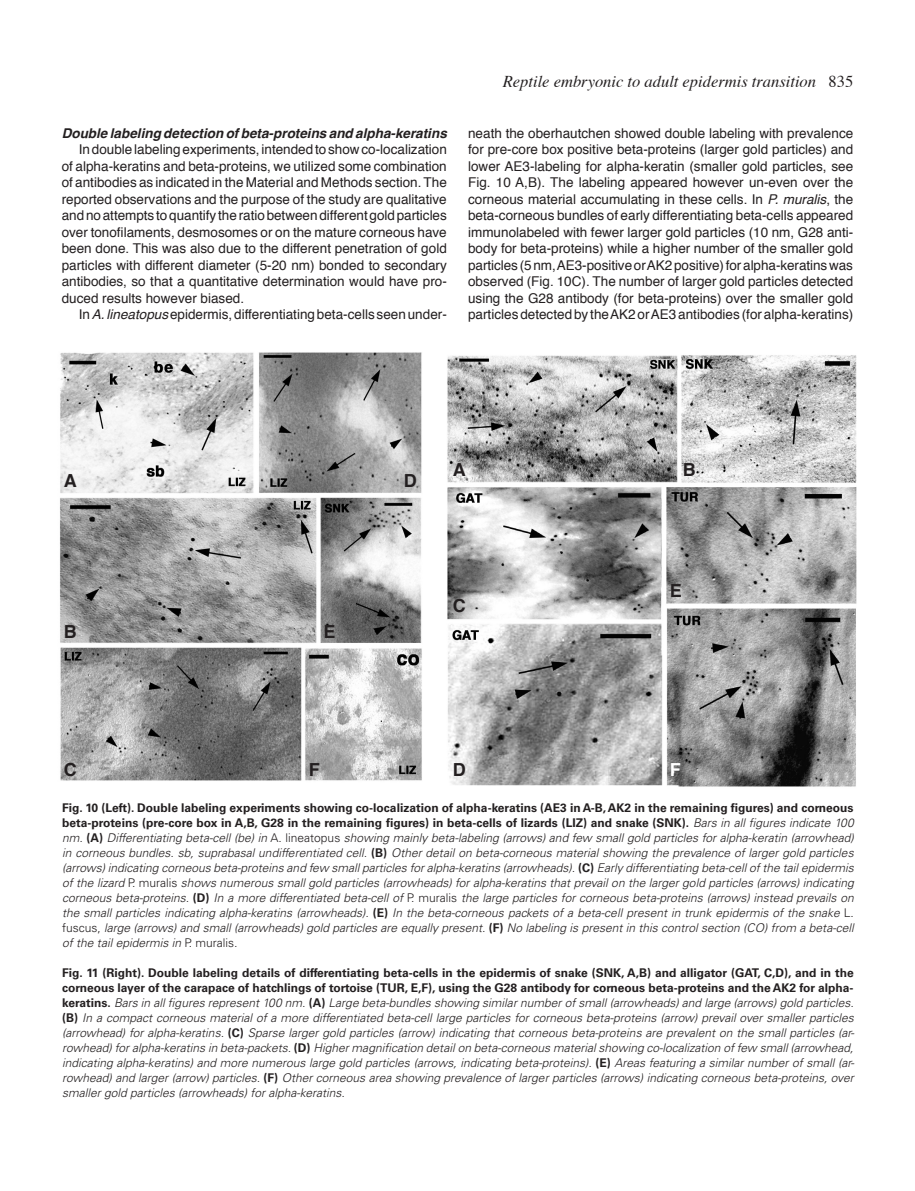
<style>
.page{position:relative;width:915px;height:1191px;background:#fff}
.page>*{position:absolute;margin:0;border:0;box-sizing:border-box;transform-origin:0 0}
._0-PictureA_B_C{font:700 18px "Helvetica";color:#231f20}
._0-PictureA_B_C-2{font:700 18px "Helvetica";color:#fff}
.t1{font:italic 16.5px "Times";color:#231f20}
._0-Texto{font:13.5px/16.5px "Helvetica";color:#231f20;text-align:justify}
._0-TitleSmall-2{font:italic 700 13.5px "Helvetica";color:#231f20}
._0-PictureLegendText{font:italic 300 12px/15px "Univers LT Std";color:#231f20;text-align:justify}
.s1{font-style:italic}
.s2{font-style:normal}
.s3{font-weight:700;font-style:normal}
</style>
<div class="page">
<img style="left:60px;top:352px;width:362px;height:429px">
<img style="left:447px;top:355px;width:410px;height:432px">
<p class="_0-TitleSmall-2" style="left:62px;top:122px;width:386px">Double labeling detection of beta-proteins and alpha-keratins</p>
<p class="_0-Texto" style="left:62px;top:142px;width:386px;text-indent:17px">In double labeling experiments, intended to show co-localization of alpha-keratins and beta-proteins, we utilized some combination of antibodies as indicated in the Material and Methods section. The reported observations and the purpose of the study are qualitative and no attempts to quantify the ratio between different gold particles over tonofilaments, desmosomes or on the mature corneous have been done. This was also due to the different penetration of gold particles with different diameter (5-20 nm) bonded to secondary antibodies, so that a quantitative determination would have pro&shy;duced results however biased.</p>
<p class="_0-Texto" style="left:79px;top:307px;width:369px">In <span class="s1">A. lineatopus</span> epidermis, differentiating beta-cells seen under-</p>
<h2 class="t1" style="left:502px;top:67px;width:352px">Reptile embryonic to adult epidermis transition <span class="s2">835</span></h2>
<p class="_0-Texto" style="left:468px;top:125px;width:386px">neath the oberhautchen showed double labeling with prevalence for pre-core box positive beta-proteins (larger gold particles) and lower AE3-labeling for alpha-keratin (smaller gold particles, see Fig. 10 A,B). The labeling appeared however un-even over the corneous material accumulating in these cells. In <span class="s1">P. muralis</span>, the beta-corneous bundles of early differentiating beta-cells appeared immunolabeled with fewer larger gold particles (10 nm, G28 anti&shy;body for beta-proteins) while a higher number of the smaller gold particles (5 nm, AE3-positive or AK2 positive) for alpha-keratins was observed (Fig. 10C). The number of larger gold particles detected using the G28 antibody (for beta-proteins) over the smaller gold particles detected by the AK2 or AE3 antibodies (for alpha-keratins)</p>
<p class="_0-PictureA_B_C" style="left:64px;top:466px;width:14px">A</p>
<p class="_0-PictureA_B_C" style="left:403px;top:466px;width:14px">D</p>
<p class="_0-PictureA_B_C" style="left:452px;top:455px;width:14px">A</p>
<p class="_0-PictureA_B_C" style="left:682px;top:455px;width:14px">B</p>
<p class="_0-PictureA_B_C" style="left:669px;top:576px;width:14px">E</p>
<p class="_0-PictureA_B_C" style="left:452px;top:591px;width:14px">C</p>
<p class="_0-PictureA_B_C" style="left:64px;top:617px;width:14px">B</p>
<p class="_0-PictureA_B_C" style="left:323px;top:617px;width:14px">E</p>
<p class="_0-PictureA_B_C" style="left:64px;top:754px;width:14px">C</p>
<p class="_0-PictureA_B_C" style="left:308px;top:754px;width:12px">F</p>
<p class="_0-PictureA_B_C" style="left:452px;top:754px;width:14px">D</p>
<p class="_0-PictureA_B_C-2" style="left:669px;top:754px;width:12px">F</p>
<p class="_0-PictureLegendText" style="left:62px;top:800px;width:792px"><span class="s3">Fig. 10 (Left). Double labeling experiments showing co-localization of alpha-keratins (AE3 in A-B, AK2 in the remaining figures) and corneous beta-proteins (pre-core box in A,B, G28 in the remaining figures) in beta-cells of lizards (LIZ) and snake (SNK).</span> Bars in all figures indicate 100 nm. <span class="s3">(A)</span> Differentiating beta-cell (be) in <span class="s2">A. lineatopus</span> showing mainly beta-labeling (arrows) and few small gold particles for alpha-keratin (arrowhead) in corneous bundles. sb, suprabasal undifferentiated cell. <span class="s3">(B)</span> Other detail on beta-corneous material showing the prevalence of larger gold particles (arrows) indicating corneous beta-proteins and few small particles for alpha-keratins (arrowheads). <span class="s3">(C)</span> Early differentiating beta-cell of the tail epidermis of the lizard <span class="s2">P. muralis</span> shows numerous small gold particles (arrowheads) for alpha-keratins that prevail on the larger gold particles (arrows) indicating corneous beta-proteins. <span class="s3">(D)</span> In a more differentiated beta-cell of <span class="s2">P. muralis</span> the large particles for corneous beta-proteins (arrows) instead prevails on the small particles indicating alpha-keratins (arrowheads). <span class="s3">(E)</span> In the beta-corneous packets of a beta-cell present in trunk epidermis of the snake <span class="s2">L. fuscus,</span> large (arrows) and small (arrowheads) gold particles are equally present. <span class="s3">(F)</span> No labeling is present in this control section (CO) from a beta-cell of the tail epidermis in <span class="s2">P. muralis</span>.</p>
<p class="_0-PictureLegendText" style="left:62px;top:965px;width:793px"><span class="s3">Fig. 11 (Right). Double labeling details of differentiating beta-cells in the epidermis of snake (SNK, A,B) and alligator (GAT, C,D), and in the corneous layer of the carapace of hatchlings of tortoise (TUR, E,F), using the G28 antibody for corneous beta-proteins and the AK2 for alpha&shy;keratins.</span> Bars in all figures represent 100 nm. <span class="s3">(A)</span> Large beta-bundles showing similar number of small (arrowheads) and large (arrows) gold particles. <span class="s3">(B)</span> In a compact corneous material of a more differentiated beta-cell large particles for corneous beta-proteins (arrow) prevail over smaller particles (arrowhead) for alpha-keratins. <span class="s3">(C)</span> Sparse larger gold particles (arrow) indicating that corneous beta-proteins are prevalent on the small particles (ar&shy;rowhead) for alpha-keratins in beta-packets. <span class="s3">(D)</span> Higher magnification detail on beta-corneous material showing co-localization of few small (arrowhead, indicating alpha-keratins) and more numerous large gold particles (arrows, indicating beta-proteins). <span class="s3">(E)</span> Areas featuring a similar number of small (ar&shy;rowhead) and larger (arrow) particles. <span class="s3">(F)</span> Other corneous area showing prevalence of larger particles (arrows) indicating corneous beta-proteins, over smaller gold particles (arrowheads) for alpha-keratins.</p>
</div>
